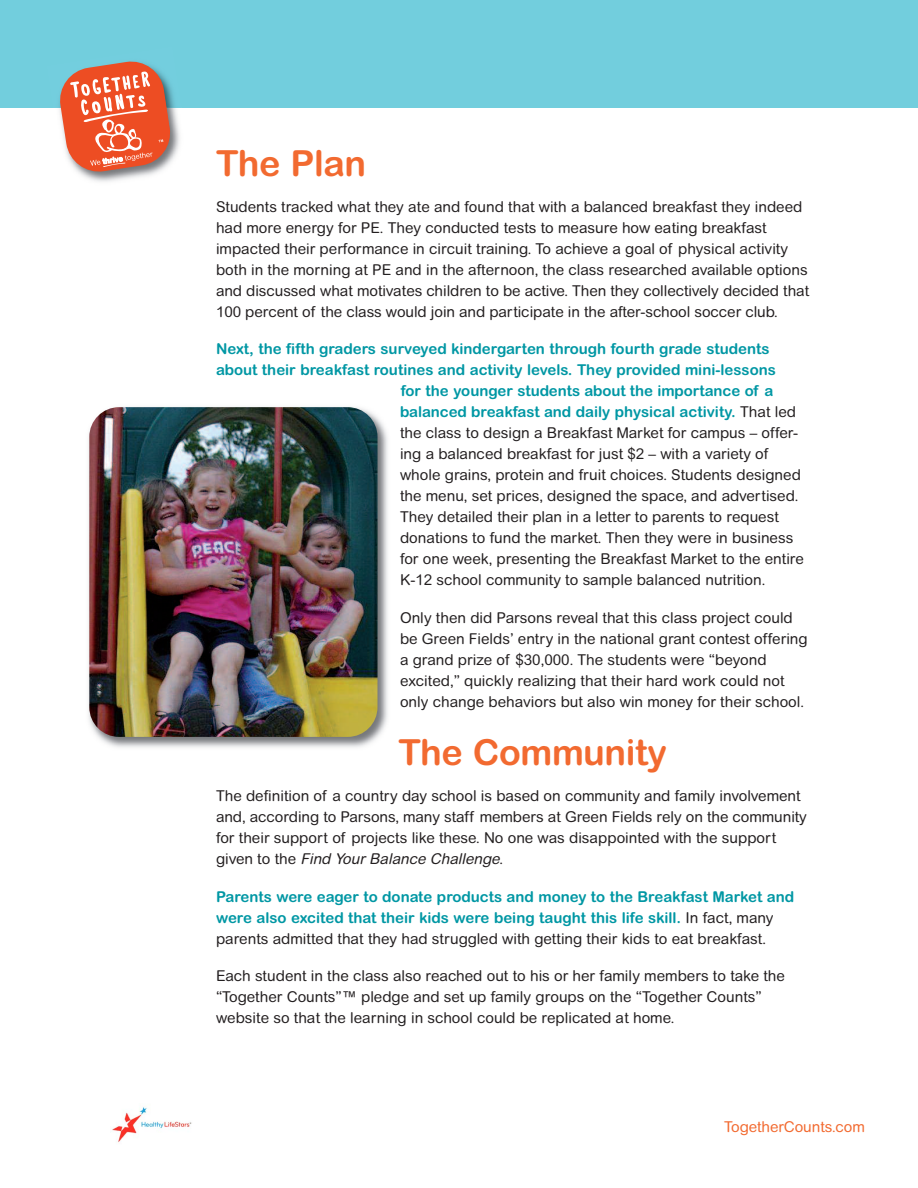
<style>
.page{position:relative;width:918px;height:1188px;background:#fff}
.page>*{position:absolute;margin:0;border:0;box-sizing:border-box;transform-origin:0 0}
.t1{font:700 36px "Arial Rounded MT Std";letter-spacing:-.01em;color:#f26a30}
.t2{font:15px/21px "Arial Rounded MT Std";color:#231f20}
.t3{font:700 15px/21px "Arial Rounded MT Std";color:#0097a4}
.t4{font:15px "Arial Rounded MT Std";letter-spacing:-.005em;color:#f26a30}
.s1{font-weight:400;color:#231f20}
.s2{font-style:italic}
</style>
<div class="page">
<div style="left:0;top:0;width:918px;height:108px;background:#72cedd"></div>
<img style="left:81px;top:108px;width:99px;height:74px">
<svg style="left:59px;top:61px;width:113px;height:113px"></svg>
<img style="left:88px;top:407px;width:300px;height:341px">
<img style="left:89px;top:407px;width:289px;height:330px;border-radius:30px">
<img style="left:112px;top:1107px;width:80px;height:36px">
<h1 class="t1" style="left:216px;top:150px;width:152px">The Plan</h1>
<p class="t2" style="left:216px;top:198px;width:595px">Students tracked what they ate and found that with a balanced breakfast they indeed had more energy for PE. They conducted tests to measure how eating breakfast impacted their performance in circuit training. To achieve a goal of physical activity both in the morning at PE and in the afternoon, the class researched available options and discussed what motivates children to be active. Then they collectively decided that 100 percent of the class would join and participate in the after-school soccer club.</p>
<p class="t3" style="left:216px;top:340px;width:555px">Next, the fifth graders surveyed kindergarten through fourth grade students</p>
<p class="t3" style="left:216px;top:361px;width:561px">about their breakfast routines and activity levels. They provided mini-lessons</p>
<p class="t3" style="left:401px;top:382px;width:374px">for the younger students about the importance of a</p>
<p class="t3" style="left:400px;top:403px;width:398px">balanced breakfast and daily physical activity. <span class="s1">That led</span></p>
<p class="t2" style="left:400px;top:424px;width:400px">the class to design a Breakfast Market for campus – offer-</p>
<p class="t2" style="left:400px;top:445px;width:370px">ing a balanced breakfast for just $2 – with a variety of</p>
<p class="t2" style="left:400px;top:466px;width:402px">whole grains, protein and fruit choices. Students designed</p>
<p class="t2" style="left:400px;top:487px;width:400px">the menu, set prices, designed the space, and advertised.</p>
<p class="t2" style="left:400px;top:508px;width:380px">They detailed their plan in a letter to parents to request</p>
<p class="t2" style="left:400px;top:529px;width:395px">donations to fund the market. Then they were in business</p>
<p class="t2" style="left:400px;top:550px;width:406px">for one week, presenting the Breakfast Market to the entire</p>
<p class="t2" style="left:400px;top:571px;width:367px">K-12 school community to sample balanced nutrition.</p>
<p class="t2" style="left:400px;top:609px;width:409px">Only then did Parsons reveal that this class project could be Green Fields’ entry in the national grant contest offering a grand prize of $30,000. The students were “beyond excited,” quickly realizing that their hard work could not only change behaviors but also win money for their school.</p>
<h1 class="t1" style="left:398px;top:740px;width:270px">The Community</h1>
<p class="t2" style="left:216px;top:787px;width:592px">The definition of a country day school is based on community and family involvement and, according to Parsons, many staff members at Green Fields rely on the community for their support of projects like these. No one was disappointed with the support<br>g i v e n t o t h e <span class="s2">Find Your Balance Challenge</span>.</p>
<p class="t3" style="left:216px;top:888px;width:580px">Parents were eager to donate products and money to the Breakfast Market and were also excited that their kids were being taught this life skill. <span class="s1">In fact, many parents admitted that they had struggled with getting their kids to eat breakfast.</span></p>
<p class="t2" style="left:216px;top:967px;width:571px">Each student in the class also reached out to his or her family members to take the “Together Counts”™ pledge and set up family groups on the “Together Counts” website so that the learning in school could be replicated at home.</p>
<p class="t4" style="left:724px;top:1122px;width:142px">TogetherCounts.com</p>
</div>
